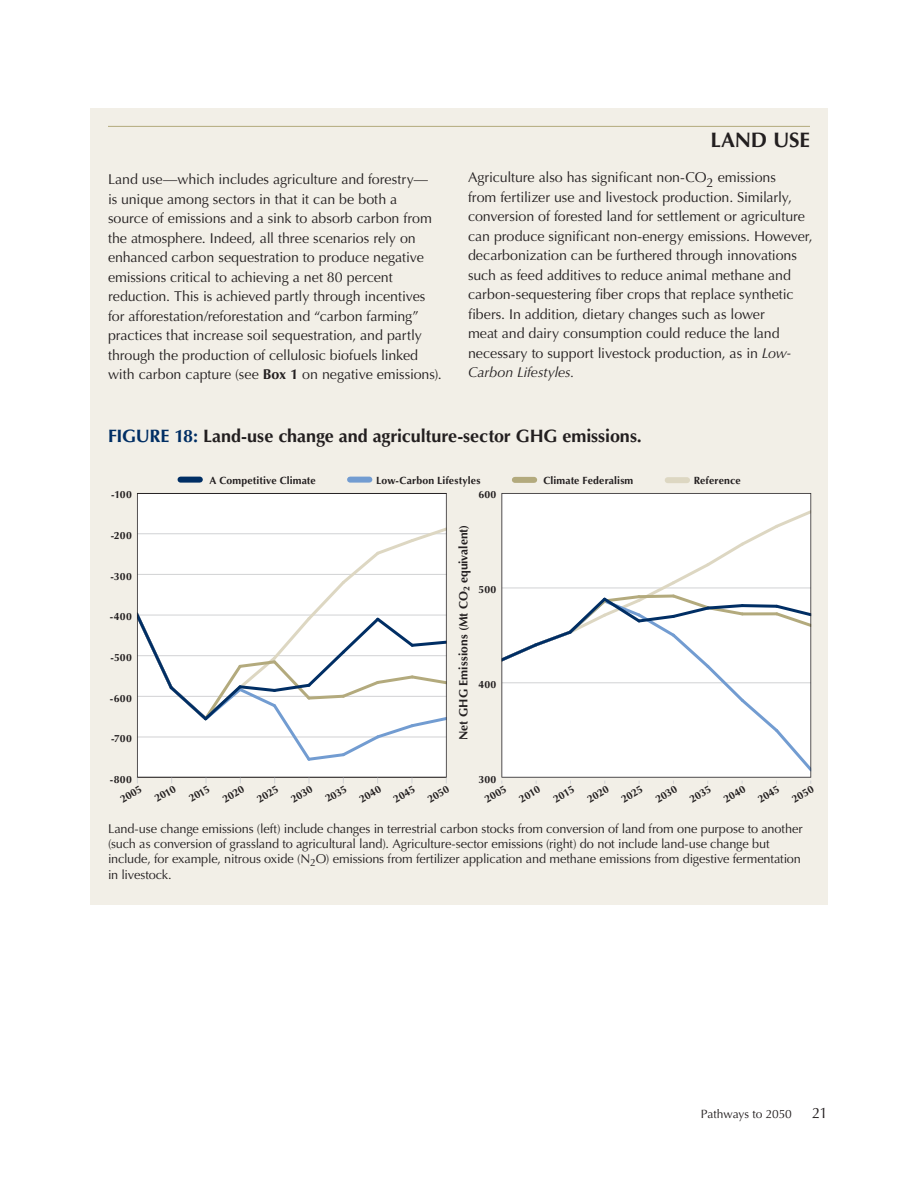
<style>
.page{position:relative;width:918px;height:1188px;background:#fff}
.page>*{position:absolute;margin:0;border:0;box-sizing:border-box;transform-origin:0 0}
.Sectoral_H2_Right{font:700 21px "Optima LT Std";letter-spacing:-.01em;color:#231f20}
.FCI_Figure_Box_Table{font:700 18px "Optima LT Std";letter-spacing:-.005em;color:#231f20}
.t1{font:18px "Myriad Pro";color:#231f20}
.t2{font:15px "Optima LT Std";color:#231f20}
.Sectoral_Body{font:14.25px/19.5px "Optima";letter-spacing:-.005em;color:#231f20}
.FCI_Figure_Captions{font:12.75px/15.3px "Optima LT Std";letter-spacing:-.01em;color:#231f20}
.t3{font:700 12px "Optima LT Std";letter-spacing:.005em;color:#231f20}
.t4{font:12px "Optima LT Std";letter-spacing:-.005em;color:#231f20}
.t5{font:700 10.5px "Optima LT Std";letter-spacing:.015em;color:#231f20}
.s1{font-weight:700}
.s2{font-style:italic}
.s3{color:#002e64}
</style>
<div class="page">
<div style="left:90px;top:108px;width:738px;height:796px;background:#f2efe7"></div>
<svg style="left:137px;top:493px;width:310px;height:285px;background:#f5f5f6"></svg>
<div style="left:668px;top:477px;width:19px;height:6px;background:#ddd7c2"></div>
<div style="left:350px;top:477px;width:19px;height:6px;background:#729cd1"></div>
<div style="left:515px;top:477px;width:19px;height:6px;background:#b3aa7d"></div>
<div style="left:180px;top:477px;width:20px;height:6px;background:#002e64"></div>
<svg style="left:501px;top:493px;width:310px;height:285px;background:#f8f8f9"></svg>
<hr style="left:108px;top:126px;width:702px;height:1px;background:#b3aa7d">
<p class="Sectoral_Body" style="left:108px;top:170px;width:335px">Land use—which includes agriculture and forestry—<br>is unique among sectors in that it can be both a<br>source of emissions and a sink to absorb carbon from the atmosphere. Indeed, all three scenarios rely on enhanced carbon sequestration to produce negative emissions critical to achieving a net 80 percent reduction. This is achieved partly through incentives for afforestation/reforestation and “carbon farming” practices that increase soil sequestration, and partly through the production of cellulosic biofuels linked with carbon capture (see <span class="s1">Box 1</span> on negative emissions).</p>
<p class="Sectoral_H2_Right" style="left:710px;top:128px;width:101px">LAND USE</p>
<p class="t5" style="left:740px;top:133px;width:44px">Lifestyles</p>
<p class="Sectoral_Body" style="left:468px;top:168px;width:346px">Agriculture also has significant non-CO<sub>2</sub> emissions<br>from fertilizer use and livestock production. Similarly, conversion of forested land for settlement or agriculture can produce significant non-energy emissions. However, decarbonization can be furthered through innovations such as feed additives to reduce animal methane and carbon-sequestering fiber crops that replace synthetic fibers. In addition, dietary changes such as lower<br>meat and dairy consumption could reduce the land necessary to support livestock production, as in <span class="s2">Low-Carbon Lifestyles.</span></p>
<p class="FCI_Figure_Box_Table" style="left:108px;top:425px;width:535px"><span class="s3">FIGURE 18:</span> Land-use change and agriculture-sector GHG emissions.</p>
<p class="t5" style="left:111px;top:489px;width:22px">-100</p>
<p class="t5" style="left:111px;top:529px;width:23px">-200</p>
<p class="t5" style="left:111px;top:570px;width:23px">-300</p>
<p class="t5" style="left:110px;top:611px;width:23px">-400</p>
<p class="t5" style="left:110px;top:651px;width:23px">-500</p>
<p class="t5" style="left:110px;top:692px;width:23px">-600</p>
<p class="t5" style="left:111px;top:733px;width:22px">-700</p>
<p class="t5" style="left:209px;top:474px;width:108px">A Competitive Climate</p>
<p class="t5" style="left:376px;top:474px;width:106px">Low-Carbon Lifestyles</p>
<p class="t5" style="left:543px;top:474px;width:91px">Climate Federalism</p>
<p class="t5" style="left:694px;top:474px;width:48px">Reference</p>
<p class="t5" style="left:478px;top:489px;width:19px">600</p>
<p class="t3" style="left:457px;top:740px;width:217px;rotate:-90deg">Net GHG Emissions (Mt CO<sub>2</sub> equivalent)</p>
<p class="t5" style="left:479px;top:584px;width:19px">500</p>
<p class="t5" style="left:478px;top:678px;width:19px">400</p>
<p class="t5" style="left:110px;top:773px;width:23px">-800</p>
<p class="t5" style="left:118px;top:794px;width:25px;rotate:-30deg">2005</p>
<p class="t5" style="left:152px;top:794px;width:24px;rotate:-30deg">2010</p>
<p class="t5" style="left:187px;top:794px;width:24px;rotate:-30deg">2015</p>
<p class="t5" style="left:220px;top:794px;width:25px;rotate:-30deg">2020</p>
<p class="t5" style="left:255px;top:794px;width:25px;rotate:-30deg">2025</p>
<p class="t5" style="left:289px;top:794px;width:25px;rotate:-30deg">2030</p>
<p class="t5" style="left:323px;top:794px;width:25px;rotate:-30deg">2035</p>
<p class="t5" style="left:357px;top:794px;width:25px;rotate:-30deg">2040</p>
<p class="t5" style="left:391px;top:794px;width:25px;rotate:-30deg">2045</p>
<p class="t5" style="left:425px;top:794px;width:25px;rotate:-30deg">2050</p>
<p class="t5" style="left:478px;top:773px;width:19px">300</p>
<p class="t5" style="left:482px;top:795px;width:25px;rotate:-30deg">2005</p>
<p class="t5" style="left:517px;top:794px;width:24px;rotate:-30deg">2010</p>
<p class="t5" style="left:551px;top:794px;width:24px;rotate:-30deg">2015</p>
<p class="t5" style="left:585px;top:794px;width:25px;rotate:-30deg">2020</p>
<p class="t5" style="left:619px;top:794px;width:25px;rotate:-30deg">2025</p>
<p class="t5" style="left:653px;top:794px;width:25px;rotate:-30deg">2030</p>
<p class="t5" style="left:687px;top:794px;width:25px;rotate:-30deg">2035</p>
<p class="t5" style="left:721px;top:795px;width:25px;rotate:-30deg">2040</p>
<p class="t5" style="left:756px;top:794px;width:25px;rotate:-30deg">2045</p>
<p class="t5" style="left:790px;top:794px;width:25px;rotate:-30deg">2050</p>
<p class="FCI_Figure_Captions" style="left:108px;top:821px;width:696px">Land-use change emissions (left) include changes in terrestrial carbon stocks from conversion of land from one purpose to another (such as conversion of grassland to agricultural land). Agriculture-sector emissions (right) do not include land-use change but include, for example, nitrous oxide (N<sub>2</sub>O) emissions from fertilizer application and methane emissions from digestive fermentation in livestock.</p>
<p class="t1" style="left:451px;top:833px;width:57px">Fig 18b</p>
<p class="t4" style="left:701px;top:1107px;width:93px">Pathways to 2050</p>
<p class="t2" style="left:812px;top:1104px;width:17px">21</p>
</div>
